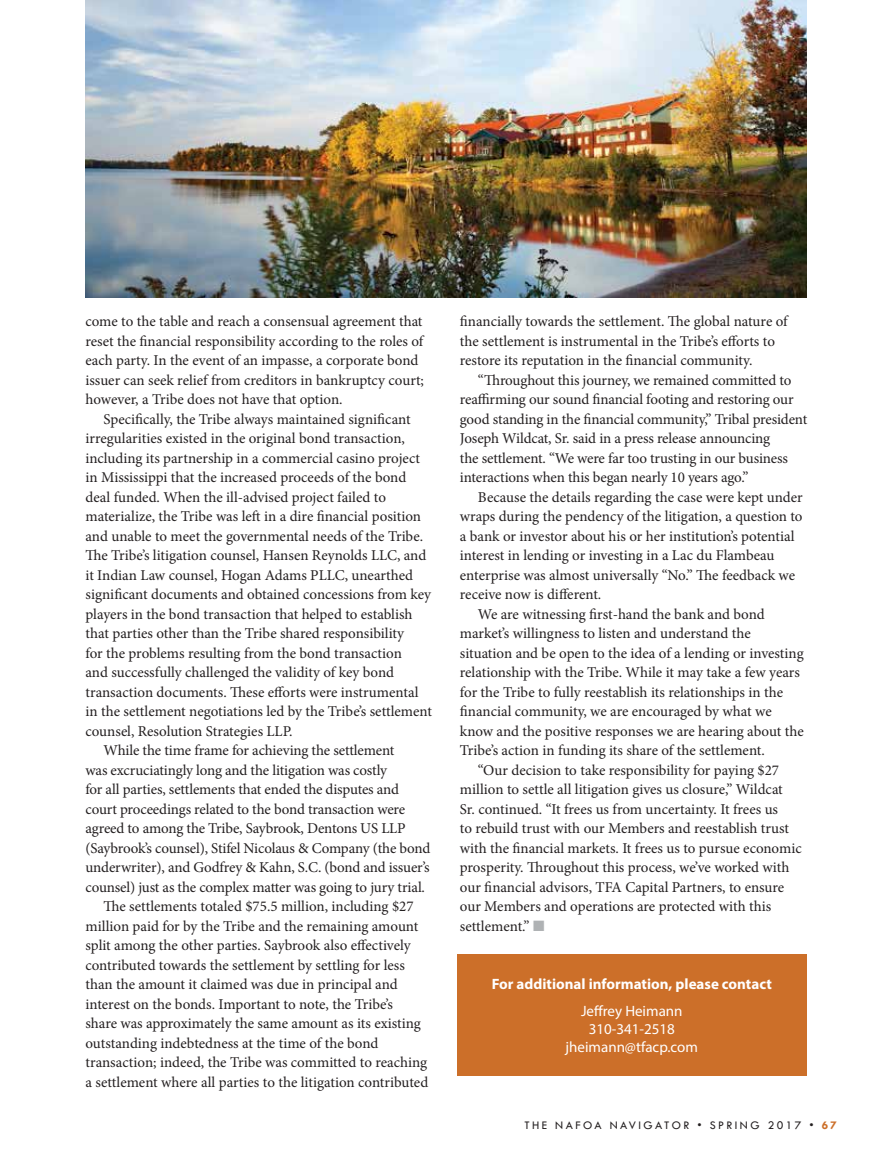
<style>
.page{position:relative;width:891px;height:1175px;background:#fff}
.page>*{position:absolute;margin:0;border:0;box-sizing:border-box;transform-origin:0 0}
.t1{font:15px/19.5px "Minion Pro";letter-spacing:-.005em;color:#231f20}
.t2{font:15px/18px "Myriad Pro";color:#fff;text-align:center}
.t3{font:700 15px "Myriad Pro";color:#fff}
.t4{font:12px "Tw Cen";letter-spacing:.2em;color:#231f20}
.s1{color:#afb2b4}
.s2{font-weight:700;color:#cc6f29}
</style>
<div class="page">
<div style="left:457px;top:954px;width:349px;height:122px;background:#cc6f29"></div>
<img style="left:86px;top:0;width:720px;height:297px">
<p class="t1" style="left:86px;top:311px;width:340px">come to the table and reach a consensual agreement that reset the financial responsibility according to the roles of each party. In the event of an impasse, a corporate bond issuer can seek relief from creditors in bankruptcy court; however, a Tribe does not have that option.</p>
<p class="t1" style="left:104px;top:409px;width:309px">Specifically, the Tribe always maintained significant</p>
<p class="t1" style="left:86px;top:428px;width:321px">irregularities existed in the original bond transaction,</p>
<p class="t1" style="left:86px;top:448px;width:336px">including its partnership in a commercial casino project</p>
<p class="t1" style="left:86px;top:467px;width:322px">in Mississippi that the increased proceeds of the bond</p>
<p class="t1" style="left:86px;top:487px;width:302px">deal funded. When the ill-advised project failed to</p>
<p class="t1" style="left:86px;top:506px;width:337px">materialize, the Tribe was left in a dire financial position</p>
<p class="t1" style="left:86px;top:526px;width:339px">and unable to meet the governmental needs of the Tribe.</p>
<p class="t1" style="left:86px;top:545px;width:342px">The Tribe’s litigation counsel, Hansen Reynolds LLC, and</p>
<p class="t1" style="left:86px;top:565px;width:329px">it Indian Law counsel, Hogan Adams PLLC, unearthed</p>
<p class="t1" style="left:86px;top:584px;width:347px">significant documents and obtained concessions from key</p>
<p class="t1" style="left:86px;top:604px;width:329px">players in the bond transaction that helped to establish</p>
<p class="t1" style="left:86px;top:623px;width:320px">that parties other than the Tribe shared responsibility</p>
<p class="t1" style="left:86px;top:643px;width:318px">for the problems resulting from the bond transaction</p>
<p class="t1" style="left:86px;top:662px;width:310px">and successfully challenged the validity of key bond</p>
<p class="t1" style="left:86px;top:682px;width:334px">transaction documents. These efforts were instrumental</p>
<p class="t1" style="left:86px;top:701px;width:348px">in the settlement negotiations led by the Tribe’s settlement</p>
<p class="t1" style="left:86px;top:721px;width:208px">counsel, Resolution Strategies LLP.</p>
<p class="t1" style="left:104px;top:740px;width:292px">While the time frame for achieving the settlement</p>
<p class="t1" style="left:86px;top:760px;width:303px">was excruciatingly long and the litigation was costly</p>
<p class="t1" style="left:86px;top:779px;width:315px">for all parties, settlements that ended the disputes and</p>
<p class="t1" style="left:86px;top:799px;width:321px">court proceedings related to the bond transaction were</p>
<p class="t1" style="left:86px;top:818px;width:322px">agreed to among the Tribe, Saybrook, Dentons US LLP</p>
<p class="t1" style="left:86px;top:838px;width:346px">(Saybrook’s counsel), Stifel Nicolaus &amp; Company (the bond</p>
<p class="t1" style="left:86px;top:857px;width:346px">underwriter), and Godfrey &amp; Kahn, S.C. (bond and issuer’s</p>
<p class="t1" style="left:86px;top:877px;width:341px">counsel) just as the complex matter was going to jury trial.</p>
<p class="t1" style="left:104px;top:896px;width:312px">The settlements totaled $75.5 million, including $27</p>
<p class="t1" style="left:86px;top:916px;width:334px">million paid for by the Tribe and the remaining amount</p>
<p class="t1" style="left:86px;top:935px;width:327px">split among the other parties. Saybrook also effectively</p>
<p class="t1" style="left:86px;top:955px;width:321px">contributed towards the settlement by settling for less</p>
<p class="t1" style="left:86px;top:974px;width:314px">than the amount it claimed was due in principal and</p>
<p class="t1" style="left:86px;top:994px;width:309px">interest on the bonds. Important to note, the Tribe’s</p>
<p class="t1" style="left:86px;top:1013px;width:337px">share was approximately the same amount as its existing</p>
<p class="t1" style="left:86px;top:1033px;width:294px">outstanding indebtedness at the time of the bond</p>
<p class="t1" style="left:86px;top:1052px;width:343px">transaction; indeed, the Tribe was committed to reaching</p>
<p class="t1" style="left:86px;top:1072px;width:344px">a settlement where all parties to the litigation contributed</p>
<p class="t1" style="left:460px;top:311px;width:329px">financially towards the settlement. The global nature of the settlement is instrumental in the Tribe’s efforts to restore its reputation in the financial community.</p>
<p class="t1" style="left:460px;top:370px;width:349px;text-indent:18px">“Throughout this journey, we remained committed to reaffirming our sound financial footing and restoring our good standing in the financial community,” Tribal president Joseph Wildcat, Sr. said in a press release announcing<br>the settlement. “We were far too trusting in our business interactions when this began nearly 10 years ago.”</p>
<p class="t1" style="left:478px;top:487px;width:326px">Because the details regarding the case were kept under</p>
<p class="t1" style="left:460px;top:506px;width:344px">wraps during the pendency of the litigation, a question to</p>
<p class="t1" style="left:460px;top:526px;width:336px">a bank or investor about his or her institution’s potential</p>
<p class="t1" style="left:460px;top:545px;width:316px">interest in lending or investing in a Lac du Flambeau</p>
<p class="t1" style="left:460px;top:565px;width:337px">enterprise was almost universally “No.” The feedback we</p>
<p class="t1" style="left:460px;top:584px;width:143px">receive now is different.</p>
<p class="t1" style="left:478px;top:604px;width:288px">We are witnessing first-hand the bank and bond</p>
<p class="t1" style="left:460px;top:623px;width:293px">market’s willingness to listen and understand the</p>
<p class="t1" style="left:460px;top:643px;width:345px">situation and be open to the idea of a lending or investing</p>
<p class="t1" style="left:460px;top:662px;width:341px">relationship with the Tribe. While it may take a few years</p>
<p class="t1" style="left:460px;top:682px;width:325px">for the Tribe to fully reestablish its relationships in the</p>
<p class="t1" style="left:460px;top:701px;width:313px">financial community, we are encouraged by what we</p>
<p class="t1" style="left:460px;top:721px;width:345px">know and the positive responses we are hearing about the</p>
<p class="t1" style="left:460px;top:740px;width:307px">Tribe’s action in funding its share of the settlement.</p>
<p class="t1" style="left:478px;top:760px;width:303px">“Our decision to take responsibility for paying $27</p>
<p class="t1" style="left:460px;top:779px;width:324px">million to settle all litigation gives us closure,” Wildcat</p>
<p class="t1" style="left:460px;top:799px;width:320px">Sr. continued. “It frees us from uncertainty. It frees us</p>
<p class="t1" style="left:460px;top:818px;width:331px">to rebuild trust with our Members and reestablish trust</p>
<p class="t1" style="left:460px;top:838px;width:343px">with the financial markets. It frees us to pursue economic</p>
<p class="t1" style="left:460px;top:857px;width:331px">prosperity. Throughout this process, we’ve worked with</p>
<p class="t1" style="left:460px;top:877px;width:326px">our financial advisors, TFA Capital Partners, to ensure</p>
<p class="t1" style="left:460px;top:896px;width:313px">our Members and operations are protected with this</p>
<p class="t1" style="left:460px;top:916px;width:86px">settlement.” <span class="s1">■</span></p>
<p class="t3" style="left:492px;top:974px;width:282px">For additional information, please contact</p>
<p class="t2" style="left:566px;top:1002px;width:134px">Jeffrey Heimann<br>310-341-2518 jheimann@tfacp.com</p>
<p class="t4" style="left:525px;top:1118px;width:314px">THE NAFOA NAVIGATOR • SPRING 2017 • <span class="s2">67</span></p>
</div>
